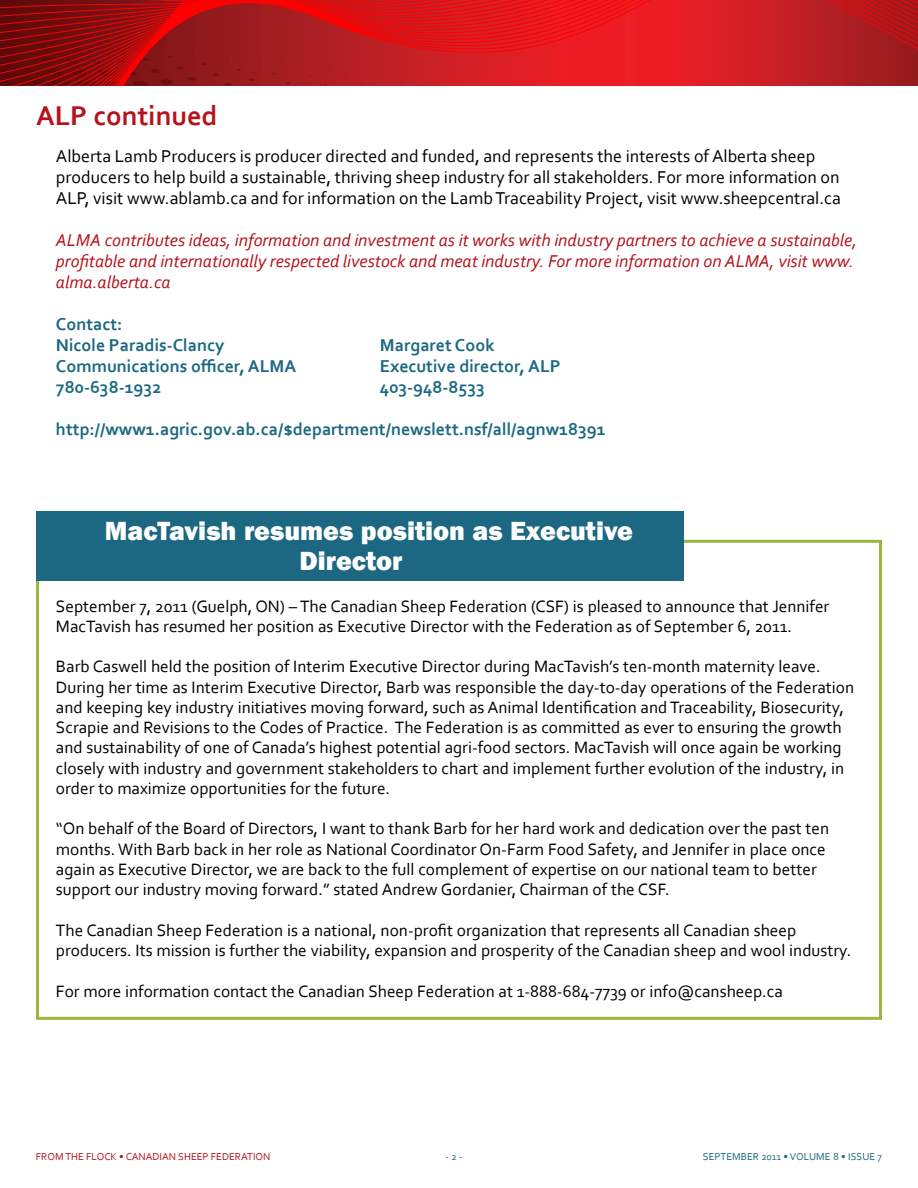
<style>
.page{position:relative;width:918px;height:1188px;background:#fff}
.page>*{position:absolute;margin:0;border:0;box-sizing:border-box;transform-origin:0 0}
.t1{font:700 28.5px "Corbel";color:#b5121b}
.t2{font:800 27px/30px "Franklin Gothic";color:#fff}
.t3{font:18px/21px "Corbel";color:#000}
.t4{font:italic 18px/21px "Corbel";color:#b5121b}
.t5{font:700 18px/21px "Corbel";color:#1c6882}
.t6{font:17.25px/20.2px "Corbel";color:#000}
.t7{font:10.5px "Corbel";color:#b5121b}
.t8{font:10.5px "Corbel";color:#1c6882}
</style>
<div class="page">
<svg style="left:0;top:0;width:918px;height:86px;background:#be181c"></svg>
<div style="left:36px;top:511px;width:648px;height:70px;background:#1c6882"></div>
<h1 class="t1" style="left:36px;top:98px;width:183px">ALP continued</h1>
<p class="t3" style="left:56px;top:145px;width:786px">Alberta Lamb Producers is producer directed and funded, and represents the interests of Alberta sheep producers to help build a sustainable, thriving sheep industry for all stakeholders. For more information on<br>ALP, visit www.ablamb.ca and for information on the Lamb Traceability Project, visit www.sheepcentral.ca</p>
<p class="t4" style="left:56px;top:229px;width:803px">ALMA contributes ideas, information and investment as it works with industry partners to achieve a sustainable, profitable and internationally respected livestock and meat industry. For more information on ALMA, visit www. alma.alberta.ca</p>
<p class="t5" style="left:56px;top:313px;width:170px">Contact:<br>Nicole Paradis-Clancy</p>
<p class="t5" style="left:380px;top:334px;width:116px">Margaret Cook</p>
<p class="t5" style="left:56px;top:355px;width:242px">Communications officer, ALMA</p>
<p class="t5" style="left:380px;top:355px;width:182px">Executive director, ALP</p>
<p class="t5" style="left:56px;top:376px;width:107px">780-638-1932</p>
<p class="t5" style="left:380px;top:376px;width:106px">403-948-8533</p>
<p class="t5" style="left:56px;top:418px;width:551px">http://www1.agric.gov.ab.ca/$department/newslett.nsf/all/agnw18391</p>
<h2 class="t2" style="left:300px;top:516px;width:335px;text-indent:-195px">MacTavish resumes position as Executive<br>Director</h2>
<p class="t6" style="left:56px;top:595px;width:775px">September 7, 2011 (Guelph, ON) – The Canadian Sheep Federation (CSF) is pleased to announce that Jennifer<br>MacTavish has resumed her position as Executive Director with the Federation as of September 6, 2011.</p>
<p class="t6" style="left:56px;top:656px;width:800px">Barb Caswell held the position of Interim Executive Director during MacTavish’s ten-month maternity leave.<br>During her time as Interim Executive Director, Barb was responsible the day-to-day operations of the Federation and keeping key industry initiatives moving forward, such as Animal Identification and Traceability, Biosecurity, Scrapie and Revisions to the Codes of Practice. The Federation is as committed as ever to ensuring the growth and sustainability of one of Canada’s highest potential agri-food sectors. MacTavish will once again be working closely with industry and government stakeholders to chart and implement further evolution of the industry, in order to maximize opportunities for the future.</p>
<p class="t6" style="left:56px;top:818px;width:775px">“On behalf of the Board of Directors, I want to thank Barb for her hard work and dedication over the past ten months. With Barb back in her role as National Coordinator On-Farm Food Safety, and Jennifer in place once again as Executive Director, we are back to the full complement of expertise on our national team to better support our industry moving forward.” stated Andrew Gordanier, Chairman of the CSF.</p>
<p class="t6" style="left:56px;top:919px;width:797px">The Canadian Sheep Federation is a national, non-profit organization that represents all Canadian sheep producers. Its mission is further the viability, expansion and prosperity of the Canadian sheep and wool industry.</p>
<p class="t6" style="left:56px;top:980px;width:728px">For more information contact the Canadian Sheep Federation at 1-888-684-7739 or info@cansheep.ca</p>
<p class="t7" style="left:36px;top:1150px;width:236px">FROM THE FLOCK • CANADIAN SHEEP FEDERATION</p>
<p class="t8" style="left:446px;top:1150px;width:18px">- 2 -</p>
<p class="t8" style="left:703px;top:1150px;width:181px">SEPTEMBER 2011 • VOLUME 8 • ISSUE 7</p>
</div>
